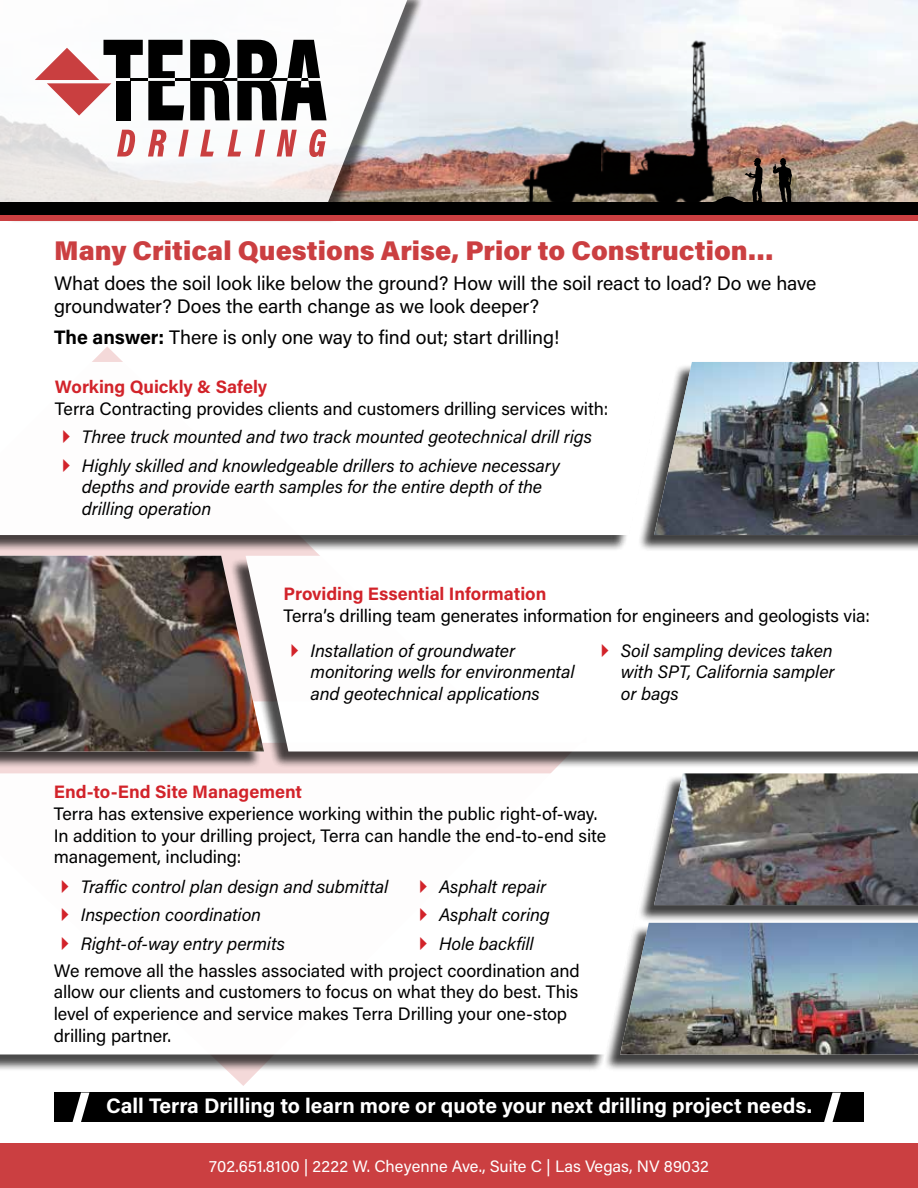
<style>
.page{position:relative;width:918px;height:1188px;background:#fff}
.page>*{position:absolute;margin:0;border:0;box-sizing:border-box;transform-origin:0 0}
.t1{font:900 27px "Acumin Pro";color:#cb3f41}
.t2{font:700 21px "Acumin Pro";color:#fff}
.t3{font:19.5px/23.4px "Acumin Pro";letter-spacing:-.01em;color:#000}
.t4{font:18px/21.6px "Acumin Pro";letter-spacing:-.005em;color:#000}
.t5{font:italic 18px/28.3px "Acumin Pro";letter-spacing:-.005em;color:#000}
.t6{font:700 18px "Acumin Pro";color:#d2232a}
.t7{font:16.5px "Acumin Pro";color:#fff}
.s1{font-weight:700}
</style>
<div class="page">
<img style="left:424px;top:0;width:494px;height:203px">
<svg style="left:0;top:346px;width:320px;height:210px"></svg>
<svg style="left:0;top:769px;width:555px;height:317px"></svg>
<div style="left:5px;top:0;width:419px;height:223px;background:#000;opacity:.75"></div>
<svg style="left:0;top:0;width:407px;height:203px"></svg>
<div style="left:0;top:364px;width:664px;height:188px;background:#000;opacity:.75"></div>
<svg style="left:0;top:362px;width:638px;height:173px"></svg>
<div style="left:0;top:775px;width:664px;height:297px;background:#000;opacity:.75"></div>
<svg style="left:0;top:773px;width:638px;height:282px"></svg>
<div style="left:229px;top:557px;width:689px;height:212px;background:#000;opacity:.75"></div>
<svg style="left:264px;top:557px;width:654px;height:195px"></svg>
<div style="left:638px;top:364px;width:280px;height:188px;background:#000;opacity:.75"></div>
<img style="left:654px;top:362px;width:264px;height:173px">
<div style="left:0;top:557px;width:261px;height:212px;background:#000;opacity:.75"></div>
<img style="left:0;top:556px;width:264px;height:196px">
<div style="left:638px;top:775px;width:280px;height:148px;background:#000;opacity:.75"></div>
<img style="left:654px;top:773px;width:264px;height:132px">
<div style="left:604px;top:925px;width:314px;height:147px;background:#000;opacity:.75"></div>
<img style="left:620px;top:923px;width:298px;height:131px">
<div style="left:54px;top:1093px;width:810px;height:29px;background:#000"></div>
<div style="left:0;top:203px;width:918px;height:13px;background:#000"></div>
<img style="left:520px;top:21px;width:201px;height:182px">
<svg style="left:773px;top:158px;width:20px;height:45px"></svg>
<svg style="left:702px;top:158px;width:61px;height:45px"></svg>
<div style="left:0;top:216px;width:918px;height:5px;background:#cb3f41"></div>
<div style="left:0;top:1144px;width:918px;height:44px;background:#cb3f41"></div>
<hr style="left:175px;top:78px;width:15px;height:3px;background:#000">
<svg style="left:190px;top:40px;width:137px;height:80px"></svg>
<svg style="left:117px;top:130px;width:19px;height:27px"></svg>
<svg style="left:148px;top:130px;width:19px;height:27px"></svg>
<svg style="left:178px;top:130px;width:11px;height:27px"></svg>
<svg style="left:200px;top:130px;width:14px;height:27px"></svg>
<svg style="left:228px;top:130px;width:13px;height:27px"></svg>
<svg style="left:255px;top:130px;width:10px;height:27px"></svg>
<svg style="left:277px;top:130px;width:20px;height:27px"></svg>
<svg style="left:308px;top:129px;width:18px;height:28px"></svg>
<svg style="left:35px;top:40px;width:149px;height:80px"></svg>
<svg style="left:73px;top:1093px;width:16px;height:29px"></svg>
<svg style="left:824px;top:1093px;width:17px;height:29px"></svg>
<svg style="left:63px;top:430px;width:7px;height:13px"></svg>
<svg style="left:63px;top:458px;width:7px;height:14px"></svg>
<svg style="left:62px;top:880px;width:7px;height:13px"></svg>
<svg style="left:62px;top:908px;width:7px;height:13px"></svg>
<svg style="left:62px;top:936px;width:7px;height:14px"></svg>
<svg style="left:420px;top:880px;width:7px;height:13px"></svg>
<svg style="left:420px;top:908px;width:7px;height:13px"></svg>
<svg style="left:420px;top:936px;width:7px;height:14px"></svg>
<svg style="left:292px;top:644px;width:6px;height:13px"></svg>
<svg style="left:602px;top:644px;width:7px;height:13px"></svg>
<h1 class="t1" style="left:54px;top:231px;width:721px">Many Critical Questions Arise, Prior to Construction…</h1>
<p class="t3" style="left:54px;top:271px;width:764px">What does the soil look like below the ground? How will the soil react to load? Do we have groundwater? Does the earth change as we look deeper?</p>
<p class="t3" style="left:54px;top:324px;width:507px"><span class="s1">The answer:</span> There is only one way to find out; start drilling!</p>
<p class="t6" style="left:55px;top:374px;width:214px">Working Quickly &amp; Safely</p>
<p class="t4" style="left:55px;top:397px;width:555px">Terra Contracting provides clients and customers drilling services with:</p>
<p class="t5" style="left:82px;top:422px;width:512px">Three truck mounted and two track mounted geotechnical drill rigs<br>Highly skilled and knowledgeable drillers to achieve necessary</p>
<p class="t5" style="left:82px;top:475px;width:462px;line-height:21.6px">depths and provide earth samples for the entire depth of the drilling operation</p>
<p class="t6" style="left:284px;top:581px;width:264px">Providing Essential Information</p>
<p class="t4" style="left:284px;top:604px;width:588px">Terra’s drilling team generates information for engineers and geologists via:</p>
<p class="t5" style="left:310px;top:639px;width:266px;line-height:21.6px">Installation of groundwater monitoring wells for environmental and geotechnical applications</p>
<p class="t5" style="left:621px;top:639px;width:215px;line-height:21.6px;text-align:justify">Soil sampling devices taken with SPT, California sampler or bags</p>
<p class="t6" style="left:54px;top:779px;width:250px">End-to-End Site Management</p>
<p class="t4" style="left:54px;top:802px;width:554px">Terra has extensive experience working within the public right-of-way.<br>In addition to your drilling project, Terra can handle the end-to-end site management, including:</p>
<p class="t5" style="left:81px;top:872px;width:309px">Traffic control plan design and submittal<br>Inspection coordination<br>Right-of-way entry permits</p>
<p class="t5" style="left:439px;top:872px;width:112px">Asphalt repair<br>Asphalt coring<br>Hole backfill</p>
<p class="t4" style="left:54px;top:959px;width:527px">We remove all the hassles associated with project coordination and allow our clients and customers to focus on what they do best. This level of experience and service makes Terra Drilling your one-stop drilling partner.</p>
<p class="t2" style="left:106px;top:1091px;width:707px">Call Terra Drilling to learn more or quote your next drilling project needs.</p>
<p class="t7" style="left:209px;top:1155px;width:501px">702.651.8100 | 2222 W. Cheyenne Ave., Suite C | Las Vegas, NV 89032</p>
</div>
